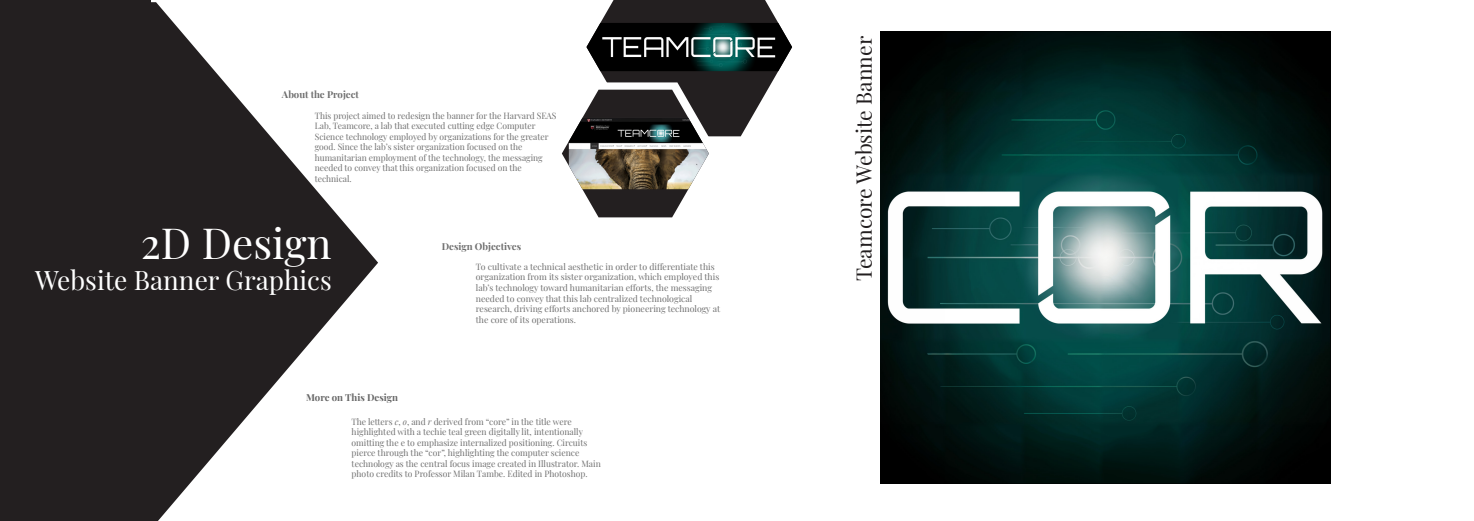
<style>
.page{position:relative;width:1474px;height:521px;background:#fff}
.page>*{position:absolute;margin:0;border:0;box-sizing:border-box;transform-origin:0 0}
.t1{font:42px "Playfair Display";color:#fff}
.t2{font:26.25px "Playfair Display";color:#fff}
.t3{font:21px "Playfair Display";color:#231f20}
.t4{font:700 9.62px "Playfair Display";color:#6e6e6e}
.t5{font:700 9.62px "Playfair Display";color:#656565}
.t6{font:8.75px/10.5px "Playfair Display";color:#6e6e6e}
.s1{font-style:italic}
</style>
<div class="page">
<svg style="left:0;top:2px;width:378px;height:519px;fill:#231f20"></svg>
<img style="left:880px;top:32px;width:450px;height:451px">
<div style="left:0;top:0;width:151px;height:31px;background:#231f20"></div>
<div style="left:0;top:494px;width:151px;height:27px;background:#231f20"></div>
<svg style="left:562px;top:0;width:230px;height:217px"></svg>
<img style="left:569px;top:118px;width:140px;height:71px">
<p class="t4" style="left:282px;top:87px;width:78px">About the Project</p>
<p class="t6" style="left:315px;top:109px;width:243px">This project aimed to redesign the banner for the Harvard SEAS Lab, Teamcore, a lab that executed cutting edge Computer Science technology employed by organizations for the greater good. Since the lab’s sister organization focused on the humanitarian employment of the technology, the messaging needed to convey that this organization focused on the technical.</p>
<p class="t1" style="left:141px;top:210px;width:192px">2D Design</p>
<p class="t2" style="left:35px;top:260px;width:298px">Website Banner Graphics</p>
<p class="t4" style="left:442px;top:238px;width:81px">Design Objectives</p>
<p class="t6" style="left:476px;top:261px;width:246px">To cultivate a technical aesthetic in order to differentiate this organization from its sister organization, which employed this lab’s technology toward humanitarian efforts, the messaging needed to convey that this lab centralized technological research, driving efforts anchored by pioneering technology at the core of its operations.</p>
<p class="t5" style="left:306px;top:389px;width:93px">More on This Design</p>
<p class="t6" style="left:352px;top:415px;width:251px">The letters <span class="s1">c</span>, <span class="s1">o</span>, and <span class="s1">r</span> derived from “core” in the title were highlighted with a techie teal green digitally lit, intentionally omitting the e to emphasize internalized positioning. Circuits pierce through the “cor”, highlighting the computer science technology as the central focus image created in Illustrator. Main photo credits to Professor Milan Tambe. Edited in Photoshop.</p>
<h3 class="t3" style="left:847px;top:281px;width:247px;rotate:-90deg">Teamcore Website Banner</h3>
</div>
